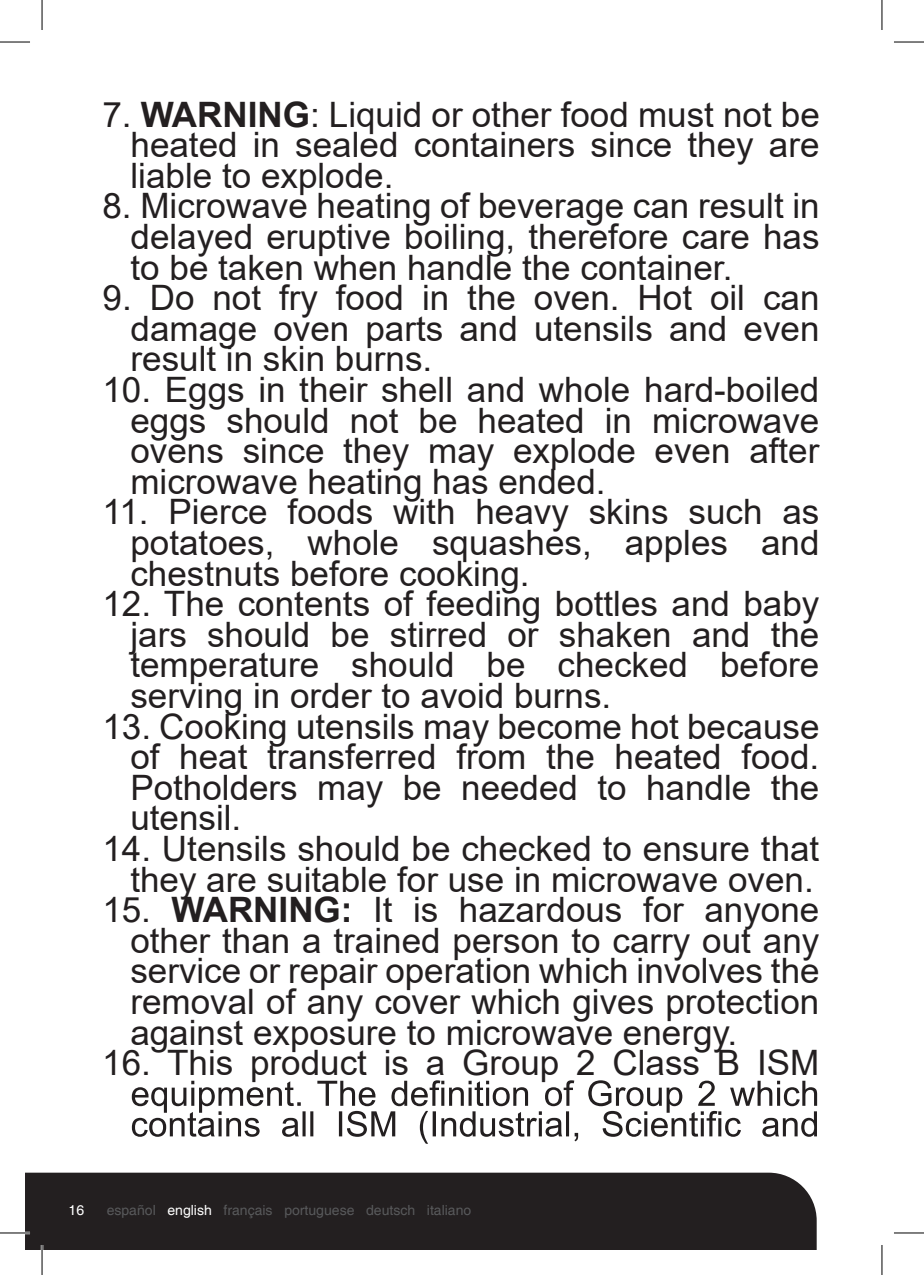
<style>
.page{position:relative;width:924px;height:1275px;background:#fff}
.page>*{position:absolute;margin:0;border:0;box-sizing:border-box;transform-origin:0 0}
.t1{font:35px/30.6px "Arial";color:#231f20;text-align:justify}
.t2{font:14px "Helvetica";color:#58595b}
.t3{font:14px "Helvetica";color:#fff}
.s1{font-weight:700}
.s2{color:#fff}
</style>
<div class="page">
<div style="left:25px;top:1172px;width:791px;height:78px;background:#231f20"></div>
<svg style="left:132px;top:1080px;width:684px;height:63px"></svg>
<hr style="left:0;top:1231px;width:30px;height:3px;background:#fff">
<hr style="left:41px;top:1245px;width:2px;height:30px;background:#fff">
<hr style="left:0;top:42px;width:30px;height:1px;background:#000">
<hr style="left:893px;top:42px;width:30px;height:1px;background:#000">
<hr style="left:0;top:1232px;width:30px;height:1px;background:#000">
<hr style="left:893px;top:1232px;width:30px;height:1px;background:#000">
<hr style="left:42px;top:0;width:1px;height:30px;background:#000">
<hr style="left:42px;top:1245px;width:1px;height:30px;background:#000">
<hr style="left:881px;top:0;width:1px;height:30px;background:#000">
<hr style="left:881px;top:1245px;width:1px;height:30px;background:#000">
<p class="t1" style="left:130px;top:99px;width:690px;text-indent:-28px">7. <span class="s1">WARNING</span>: Liquid or other food must not be heated in sealed containers since they are liable to explode.</p>
<p class="t1" style="left:130px;top:190px;width:690px;text-indent:-28px">8. Microwave heating of beverage can result in delayed eruptive boiling, therefore care has to be taken when handle the container.</p>
<p class="t1" style="left:130px;top:282px;width:690px;text-indent:-28px">9. Do not fry food in the oven. Hot oil can damage oven parts and utensils and even result in skin burns.</p>
<p class="t1" style="left:130px;top:374px;width:690px;text-indent:-28px">10. Eggs in their shell and whole hard-boiled eggs should not be heated in microwave ovens since they may explode even after microwave heating has ended.</p>
<p class="t1" style="left:130px;top:496px;width:690px;text-indent:-28px">11. Pierce foods with heavy skins such as potatoes, whole squashes, apples and chestnuts before cooking.</p>
<p class="t1" style="left:130px;top:588px;width:690px;text-indent:-28px">12. The contents of feeding bottles and baby jars should be stirred or shaken and the temperature should be checked before serving in order to avoid burns.</p>
<p class="t1" style="left:130px;top:711px;width:690px;text-indent:-28px">13. Cooking utensils may become hot because of heat transferred from the heated food.<br>Potholders may be needed to handle the utensil.</p>
<p class="t1" style="left:102px;top:833px;width:718px;text-align:right">14. Utensils should be checked to ensure that they are suitable for use in microwave oven.</p>
<p class="t1" style="left:130px;top:894px;width:690px;text-indent:-28px">15. <span class="s1">WARNING:</span> It is hazardous for anyone other than a trained person to carry out any service or repair operation which involves the removal of any cover which gives protection against exposure to microwave energy.</p>
<p class="t1" style="left:102px;top:1047px;width:718px">16. This product is a Group 2 Class B ISM</p>
<p class="t3" style="left:69px;top:1202px;width:17px">16</p>
<p class="t2" style="left:107px;top:1202px;width:366px">español <span class="s2">english</span> français portuguese deutsch italiano</p>
</div>
